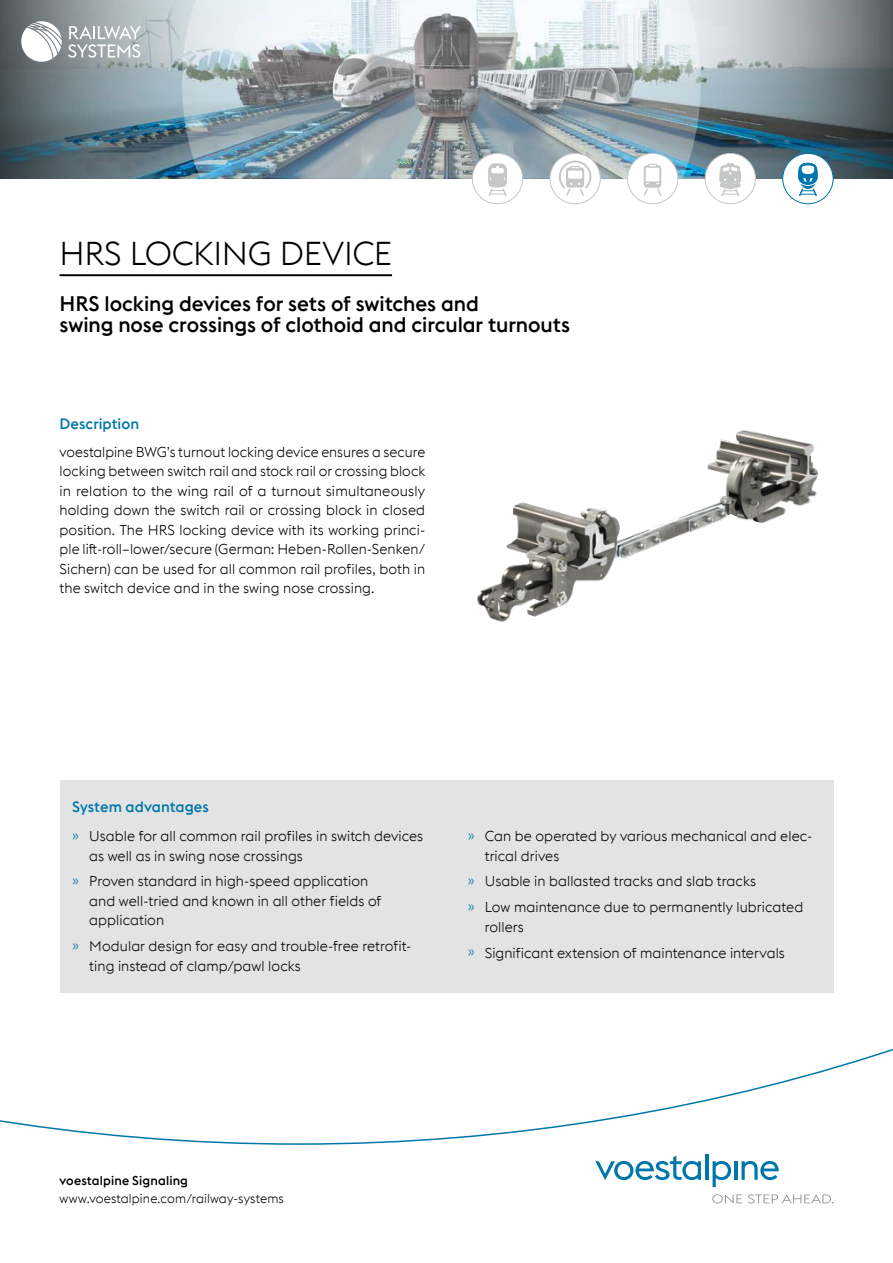
<style>
.page{position:relative;width:893px;height:1263px;background:#fff}
.page>*{position:absolute;margin:0;border:0;box-sizing:border-box;transform-origin:0 0}
.t1{font:300 33px "voestalpine";letter-spacing:-.01em;color:#000}
.t2{font:500 21px/21px "voestalpine";letter-spacing:-.005em;color:#000}
.t3{font:500 15px "voestalpine";letter-spacing:.005em;color:#07a}
.t4{font:300 14.25px/19.5px "voestalpine";letter-spacing:.005em;color:#000}
.t5{font:300 12.75px "voestalpine";letter-spacing:.01em;color:#000}
.t6{font:500 12.75px "voestalpine";letter-spacing:.01em;color:#000}
.s1{color:#07a}
</style>
<div class="page">
<svg style="left:0;top:1048px;width:893px;height:97px"></svg>
<svg style="left:595px;top:1156px;width:106px;height:24px"></svg>
<hr style="left:705px;top:1154px;width:3px;height:26px;background:#07a">
<svg style="left:713px;top:1161px;width:18px;height:26px"></svg>
<hr style="left:734px;top:1161px;width:3px;height:19px;background:#07a">
<svg style="left:741px;top:1161px;width:38px;height:19px"></svg>
<svg style="left:712px;top:1194px;width:30px;height:9px"></svg>
<svg style="left:748px;top:1194px;width:85px;height:9px"></svg>
<svg style="left:0;top:0;width:182px;height:179px;background:#71838b"></svg>
<svg style="left:701px;top:0;width:192px;height:179px;background:#79878e"></svg>
<svg style="left:21px;top:21px;width:41px;height:41px"></svg>
<svg style="left:68px;top:26px;width:73px;height:32px"></svg>
<img style="left:182px;top:0;width:519px;height:179px">
<div style="left:60px;top:780px;width:773px;height:212px;background:#e3e3e3"></div>
<hr style="left:60px;top:274px;width:332px;height:2px;background:#000">
<img style="left:477px;top:430px;width:340px;height:191px">
<div style="left:472px;top:153px;width:51px;height:51px;background:#fff;border-radius:50%"></div>
<div style="left:472px;top:153px;width:51px;height:51px;border:1px solid #c5c6c6;border-radius:50%"></div>
<svg style="left:488px;top:163px;width:19px;height:33px"></svg>
<div style="left:550px;top:153px;width:50px;height:51px;background:#fff;border-radius:50%"></div>
<div style="left:550px;top:153px;width:51px;height:51px;border:1px solid #c5c6c6;border-radius:50%"></div>
<svg style="left:558px;top:160px;width:34px;height:37px"></svg>
<div style="left:628px;top:153px;width:50px;height:51px;background:#fff;border-radius:50%"></div>
<div style="left:627px;top:153px;width:51px;height:51px;border:1px solid #c5c6c6;border-radius:50%"></div>
<svg style="left:643px;top:164px;width:19px;height:32px"></svg>
<div style="left:705px;top:153px;width:50px;height:51px;background:#fff;border-radius:50%"></div>
<div style="left:705px;top:153px;width:51px;height:51px;border:1px solid #c5c6c6;border-radius:50%"></div>
<svg style="left:720px;top:163px;width:21px;height:33px"></svg>
<div style="left:783px;top:153px;width:50px;height:51px;background:#fff;border-radius:50%"></div>
<div style="left:782px;top:153px;width:51px;height:51px;border:1px solid #07a;border-radius:50%"></div>
<svg style="left:798px;top:162px;width:20px;height:35px"></svg>
<h1 class="t1" style="left:60px;top:234px;width:334px">HRS LOCKING DEVICE</h1>
<h2 class="t2" style="left:60px;top:293px;width:512px">HRS locking devices for sets of switches and<br>swing nose crossings of clothoid and circular turnouts</h2>
<p class="t3" style="left:60px;top:414px;width:81px">Description</p>
<p class="t4" style="left:60px;top:442px;width:367px;text-align:justify">voestalpine BWG’s turnout locking device ensures a secure locking between switch rail and stock rail or crossing block in relation to the wing rail of a turnout simultaneously holding down the switch rail or crossing block in closed position. The HRS locking device with its working princi&shy;ple lift-roll–lower/secure (German: Heben-Rollen-Senken/ Sichern) can be used for all common rail profiles, both in the switch device and in the swing nose crossing.</p>
<p class="t3" style="left:72px;top:797px;width:138px">System advantages</p>
<p class="t4" style="left:89px;top:826px;width:335px;text-indent:-17px"><span class="s1">»</span> Usable for all common rail profiles in switch devices as well as in swing nose crossings</p>
<p class="t4" style="left:89px;top:872px;width:294px;text-indent:-17px"><span class="s1">»</span> Proven standard in high-speed application and well-tried and known in all other fields of application</p>
<p class="t4" style="left:89px;top:937px;width:324px;text-indent:-17px"><span class="s1">»</span> Modular design for easy and trouble-free retrofit&shy;ting instead of clamp/pawl locks</p>
<p class="t4" style="left:485px;top:826px;width:329px;text-indent:-17px"><span class="s1">»</span> Can be operated by various mechanical and elec&shy;trical drives</p>
<p class="t4" style="left:468px;top:868px;width:337px;line-height:26px"><span class="s1">»</span> Usable in ballasted tracks and slab tracks<br><span class="s1">»</span> Low maintenance due to permanently lubricated</p>
<p class="t4" style="left:468px;top:914px;width:319px;line-height:26px;text-indent:17px">rollers<br><span class="s1">»</span> Significant extension of maintenance intervals</p>
<p class="t6" style="left:60px;top:1173px;width:130px">voestalpine Signaling</p>
<p class="t5" style="left:60px;top:1191px;width:226px">www.voestalpine.com/railway-systems</p>
</div>
